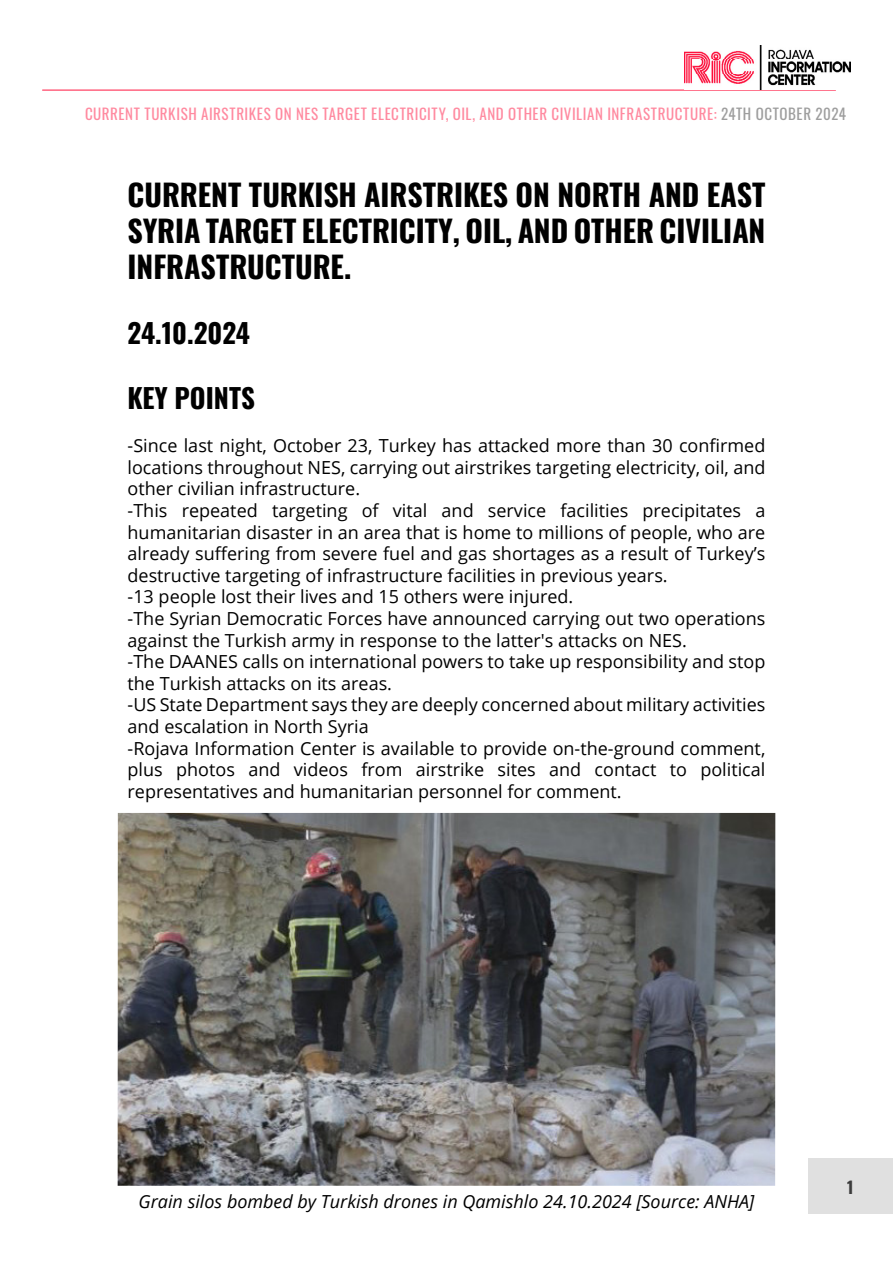
<style>
.page{position:relative;width:893px;height:1263px;background:#fff}
.page>*{position:absolute;margin:0;border:0;box-sizing:border-box;transform-origin:0 0}
.t1{font:700 30px/36px "Oswald";color:#000;text-align:justify}
.t2{font:700 27px "Oswald";color:#000}
.t3{font:18px/21.6px "Open Sans";color:#000}
.t4{font:italic 18px "Open Sans";color:#000}
.t5{font:700 16.5px "Oswald";color:#3c3c3c}
.t6{font:15px "Oswald";letter-spacing:.04em;color:#ff8aa0}
.s1{color:#9e9e9e}
</style>
<div class="page">
<hr style="left:43px;top:90px;width:793px;height:1px;background:#ff1641">
<div style="left:808px;top:1158px;width:85px;height:55px;background:#e0e0e0"></div>
<img style="left:685px;top:45px;width:165px;height:45px">
<img style="left:118px;top:813px;width:657px;height:373px">
<p class="t6" style="left:85px;top:100px;width:762px">CURRENT TURKISH AIRSTRIKES ON NES TARGET ELECTRICITY, OIL, AND OTHER CIVILIAN INFRASTRUCTURE: <span class="s1">24TH OCTOBER 2024</span></p>
<h1 class="t1" style="left:128px;top:174px;width:639px">CURRENT TURKISH AIRSTRIKES ON NORTH AND EAST SYRIA TARGET ELECTRICITY, OIL, AND OTHER CIVILIAN INFRASTRUCTURE.</h1>
<h2 class="t2" style="left:128px;top:309px;width:124px">24.10.2024</h2>
<h2 class="t2" style="left:128px;top:374px;width:129px">KEY POINTS</h2>
<p class="t3" style="left:128px;top:434px;width:639px">-Since last night, October 23, Turkey has attacked more than 30 confirmed locations throughout NES, carrying out airstrikes targeting electricity, oil, and other civilian infrastructure.<br>-This repeated targeting of vital and service facilities precipitates a humanitarian disaster in an area that is home to millions of people, who are already suffering from severe fuel and gas shortages as a result of Turkey’s destructive targeting of infrastructure facilities in previous years.<br>-13 people lost their lives and 15 others were injured.<br>-The Syrian Democratic Forces have announced carrying out two operations against the Turkish army in response to the latter's attacks on NES.<br>-The DAANES calls on international powers to take up responsibility and stop the Turkish attacks on its areas.<br>-US State Department says they are deeply concerned about military activities and escalation in North Syria<br>-Rojava Information Center is available to provide on-the-ground comment, plus photos and videos from airstrike sites and contact to political representatives and humanitarian personnel for comment.</p>
<p class="t4" style="left:139px;top:1189px;width:617px">Grain silos bombed by Turkish drones in Qamishlo 24.10.2024 [Source: ANHA]</p>
<p class="t5" style="left:847px;top:1173px;width:8px">1</p>
</div>
